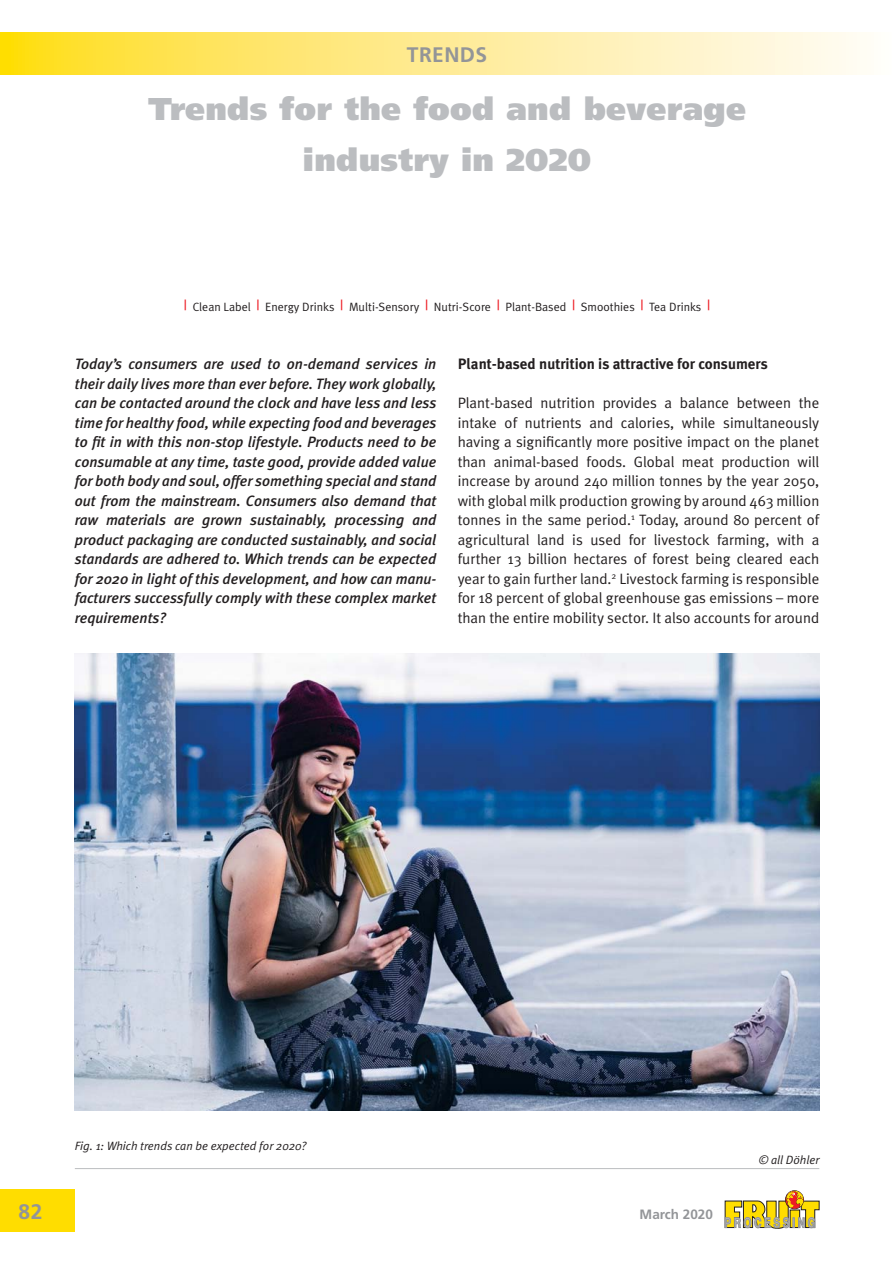
<style>
.page{position:relative;width:892px;height:1262px;background:#fff}
.page>*{position:absolute;margin:0;border:0;box-sizing:border-box;transform-origin:0 0}
.t1{font:900 31.5px/51px "Frutiger";letter-spacing:.01em;color:#bbbdc0;text-align:center}
.t2{font:700 21px "Frutiger";letter-spacing:.02em;color:#939598}
.t3{font:italic 500 15px/19.5px "Meta Plus";color:#231f20;text-align:justify}
.t4{font:15px/19.5px "Meta Plus Normal";color:#231f20;text-align:justify}
.t5{font:700 15px "Meta Plus";color:#231f20}
.t6{font:700 13.5px "Frutiger";color:#939598}
.t7{font:12px "Meta Plus Normal";color:#231f20}
.t8{font:italic 12px "Meta Plus Normal";color:#231f20}
.s1{font-family:"Meta Plus";font-weight:500;font-size:13.8px;color:#ed1c24}
</style>
<div class="page">
<svg style="left:0;top:32px;width:867px;height:43px;background:#ffeb8d"></svg>
<div style="left:0;top:1189px;width:75px;height:42px;background:#fd0"></div>
<svg style="left:724px;top:1190px;width:95px;height:38px"></svg>
<img style="left:75px;top:653px;width:744px;height:457px">
<hr style="left:75px;top:1168px;width:744px;height:1px;background:#bbbdc0">
<h2 class="t2" style="left:407px;top:44px;width:82px">TRENDS</h2>
<h1 class="t1" style="left:148px;top:85px;width:599px">Trends for the food and beverage industry in 2020</h1>
<p class="t7" style="left:184px;top:302px;width:527px"><span class="s1">|</span> Clean Label <span class="s1">|</span> Energy Drinks <span class="s1">|</span> Multi-Sensory <span class="s1">|</span> Nutri-Score <span class="s1">|</span> Plant-Based <span class="s1">|</span> Smoothies <span class="s1">|</span> Tea Drinks <span class="s1">|</span></p>
<p class="t3" style="left:75px;top:355px;width:363px">Today’s consumers are used to on-demand services in their daily lives more than ever before. They work globally, can be contacted around the clock and have less and less time for healthy food, while expecting food and beverages to fit in with this non-stop lifestyle. Products need to be consumable at any time, taste good, provide added value for both body and soul, offer something special and stand out from the mainstream. Consumers also demand that raw materials are grown sustainably, processing and product packaging are conducted sustainably, and social standards are adhered to. Which trends can be expected for 2020 in light of this development, and how can manu&shy;facturers successfully comply with these complex market requirements?</p>
<p class="t5" style="left:458px;top:357px;width:312px">Plant-based nutrition is attractive for consumers</p>
<p class="t4" style="left:457px;top:395px;width:363px">Plant-based nutrition provides a balance between the intake of nutrients and calories, while simultaneously having a significantly more positive impact on the planet than animal-based foods. Global meat production will increase by around 240 million tonnes by the year 2050, with global milk production growing by around 463 million tonnes in the same period.<sup>1</sup> Today, around 80 percent of agricultural land is used for livestock farming, with a further 13 billion hectares of forest being cleared each year to gain further land.<sup>2</sup> Livestock farming is responsible for 18 percent of global greenhouse gas emissions – more than the entire mobility sector. It also accounts for around</p>
<p class="t8" style="left:75px;top:1140px;width:232px">Fig. 1: Which trends can be expected for 2020?</p>
<h2 class="t2" style="left:19px;top:1201px;width:25px">82</h2>
<p class="t6" style="left:639px;top:1207px;width:75px">March 2020</p>
<p class="t8" style="left:759px;top:1153px;width:62px">© all Döhler</p>
</div>
